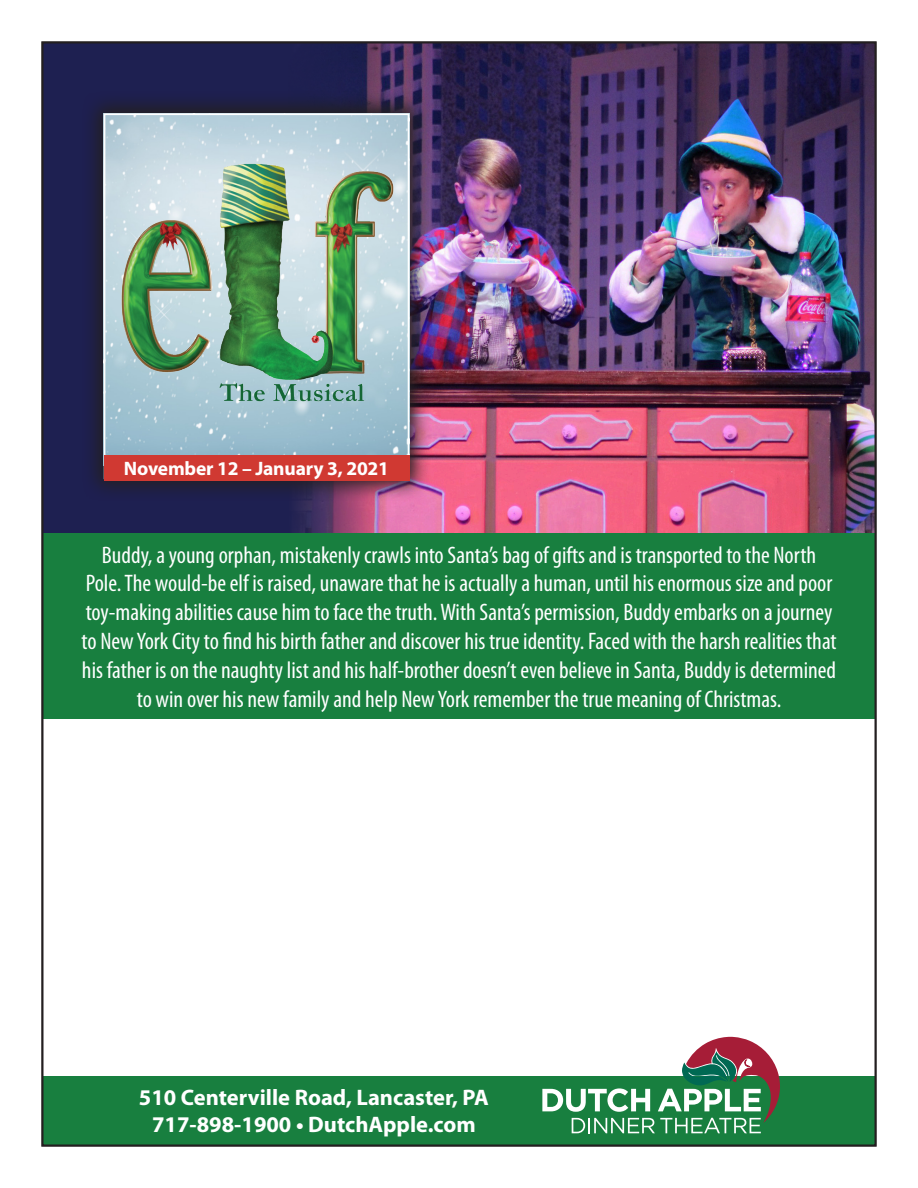
<style>
.page{position:relative;width:918px;height:1188px;background:#fff}
.page>*{position:absolute;margin:0;border:0;box-sizing:border-box;transform-origin:0 0}
.t1{font:condensed 24px/28.8px "Myriad Pro";color:#fff;text-align:center}
.t2{font:700 22.5px "Myriad Pro";color:#fff}
.t3{font:700 19.5px "Myriad Pro";letter-spacing:-.01em;color:#fff}
</style>
<div class="page">
<div style="left:40px;top:40px;width:838px;height:622px;background:#1e2051"></div>
<img style="left:288px;top:44px;width:586px;height:490px">
<div style="left:41px;top:534px;width:836px;height:185px;background:#187f3f"></div>
<svg style="left:288px;top:44px;width:99px;height:489px"></svg>
<img style="left:92px;top:91px;width:340px;height:410px">
<img style="left:107px;top:116px;width:299px;height:339px">
<div style="left:104px;top:113px;width:305px;height:366px;border:2px solid #fff"></div>
<div style="left:104px;top:455px;width:305px;height:26px;background:#d03932"></div>
<img style="left:110px;top:154px;width:293px;height:252px">
<div style="left:21px;top:1077px;width:862px;height:85px;background:#187f3f"></div>
<svg style="left:542px;top:1037px;width:238px;height:96px"></svg>
<div style="left:1px;top:1px;width:916px;height:1186px;border:40px solid #fff"></div>
<p class="t3" style="left:124px;top:458px;width:267px">November 12 – January 3, 2021</p>
<p class="t1" style="left:81px;top:541px;width:757px">Buddy, a young orphan, mistakenly crawls into Santa’s bag of gifts and is transported to the North Pole. The would-be elf is raised, unaware that he is actually a human, until his enormous size and poor toy-making abilities cause him to face the truth. With Santa’s permission, Buddy embarks on a journey to New York City to find his birth father and discover his true identity. Faced with the harsh realities that his father is on the naughty list and his half-brother doesn’t even believe in Santa, Buddy is determined to win over his new family and help New York remember the true meaning of Christmas.</p>
<p class="t2" style="left:139px;top:1085px;width:352px">510 Centerville Road, Lancaster, PA</p>
<p class="t2" style="left:152px;top:1112px;width:325px">717-898-1900 • DutchApple.com</p>
</div>
